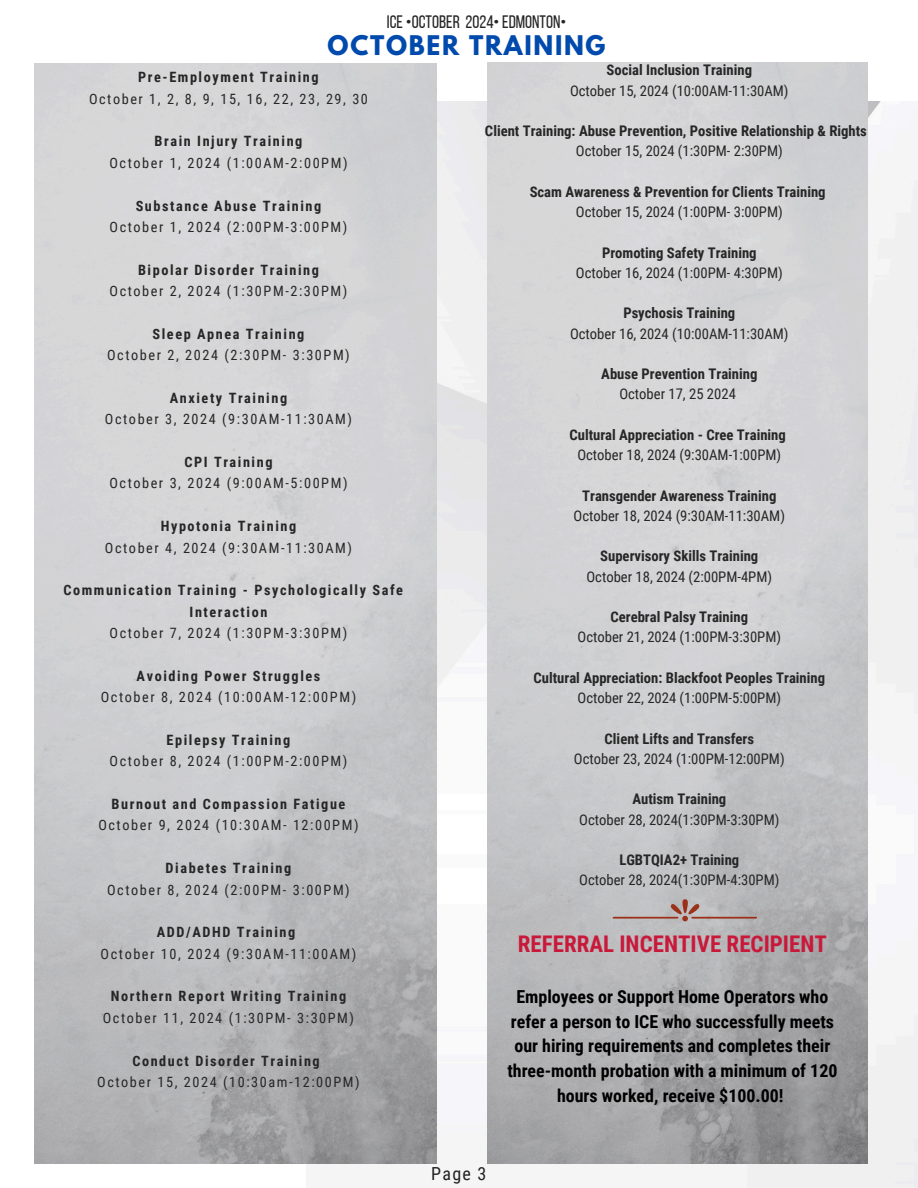
<style>
.page{position:relative;width:918px;height:1188px;background:#fff}
.page>*{position:absolute;margin:0;border:0;box-sizing:border-box;transform-origin:0 0}
.t1{font:700 24px "League Spartan";letter-spacing:.07em;color:#004aad}
.t2{font:700 22.95px "Roboto Condensed";color:#c9193b}
.t3{font:700 18px/24.8px "Roboto Condensed";color:#000;text-align:center}
.t4{font:18px "Bebas Neue";color:#262626}
.t5{font:18px "Roboto Condensed";color:#222}
.t6{font:14.7px "Roboto Condensed";color:#262626}
.t7{font:700 14.7px "Roboto Condensed";color:#262626}
.t8{font:14.25px "Roboto Condensed";letter-spacing:.11em;color:#262626}
.t9{font:700 14.25px "Roboto Condensed";letter-spacing:.11em;color:#262626}
</style>
<div class="page">
<img style="left:307px;top:102px;width:611px;height:1086px">
<img style="left:35px;top:64px;width:401px;height:1099px">
<img style="left:487px;top:63px;width:380px;height:1101px">
<svg style="left:671px;top:899px;width:29px;height:22px"></svg>
<hr style="left:613px;top:917px;width:65px;height:2px;background:#9b3118">
<hr style="left:691px;top:917px;width:66px;height:2px;background:#9b3118">
<p class="t4" style="left:387px;top:14px;width:181px">ICE•OCTOBER 2024• EDMONTON•</p>
<h1 class="t1" style="left:328px;top:33px;width:279px">OCTOBER TRAINING</h1>
<p class="t9" style="left:138px;top:69px;width:182px">Pre-Employment Training</p>
<p class="t8" style="left:89px;top:90px;width:280px">October 1, 2, 8, 9, 15, 16, 22, 23, 29, 30</p>
<p class="t9" style="left:155px;top:133px;width:149px">Brain Injury Training</p>
<p class="t8" style="left:109px;top:155px;width:240px">October 1, 2024 (1:00AM-2:00PM)</p>
<p class="t9" style="left:136px;top:197px;width:187px">Substance Abuse Training</p>
<p class="t8" style="left:110px;top:219px;width:239px">October 1, 2024 (2:00PM-3:00PM)</p>
<p class="t9" style="left:138px;top:261px;width:182px">Bipolar Disorder Training</p>
<p class="t8" style="left:110px;top:283px;width:239px">October 2, 2024 (1:30PM-2:30PM)</p>
<p class="t9" style="left:153px;top:326px;width:153px">Sleep Apnea Training</p>
<p class="t8" style="left:107px;top:347px;width:244px">October 2, 2024 (2:30PM- 3:30PM)</p>
<p class="t9" style="left:170px;top:390px;width:119px">Anxiety Training</p>
<p class="t8" style="left:105px;top:411px;width:249px">October 3, 2024 (9:30AM-11:30AM)</p>
<p class="t9" style="left:184px;top:454px;width:90px">CPI Training</p>
<p class="t8" style="left:109px;top:475px;width:240px">October 3, 2024 (9:00AM-5:00PM)</p>
<p class="t9" style="left:161px;top:518px;width:137px">Hypotonia Training</p>
<p class="t8" style="left:105px;top:539px;width:249px">October 4, 2024 (9:30AM-11:30AM)</p>
<p class="t9" style="left:63px;top:582px;width:341px">Communication Training - Psychologically Safe</p>
<p class="t9" style="left:190px;top:603px;width:79px">Interaction</p>
<p class="t8" style="left:110px;top:625px;width:239px">October 7, 2024 (1:30PM-3:30PM)</p>
<p class="t9" style="left:137px;top:668px;width:185px">Avoiding Power Struggles</p>
<p class="t8" style="left:101px;top:689px;width:257px">October 8, 2024 (10:00AM-12:00PM)</p>
<p class="t9" style="left:167px;top:732px;width:125px">Epilepsy Training</p>
<p class="t8" style="left:110px;top:753px;width:239px">October 8, 2024 (1:00PM-2:00PM)</p>
<p class="t9" style="left:112px;top:796px;width:235px">Burnout and Compassion Fatigue</p>
<p class="t8" style="left:98px;top:817px;width:262px">October 9, 2024 (10:30AM- 12:00PM)</p>
<p class="t9" style="left:166px;top:860px;width:127px">Diabetes Training</p>
<p class="t8" style="left:107px;top:881px;width:244px">October 8, 2024 (2:00PM- 3:00PM)</p>
<p class="t9" style="left:157px;top:924px;width:140px">ADD/ADHD Training</p>
<p class="t8" style="left:101px;top:945px;width:257px">October 10, 2024 (9:30AM-11:00AM)</p>
<p class="t9" style="left:111px;top:988px;width:237px">Northern Report Writing Training</p>
<p class="t8" style="left:103px;top:1010px;width:253px">October 11, 2024 (1:30PM- 3:30PM)</p>
<p class="t9" style="left:132px;top:1052px;width:189px">Conduct Disorder Training</p>
<p class="t8" style="left:97px;top:1074px;width:264px">October 15, 2024 (10:30am-12:00PM)</p>
<p class="t7" style="left:607px;top:62px;width:147px">Social Inclusion Training</p>
<p class="t6" style="left:570px;top:82px;width:220px">October 15, 2024 (10:00AM-11:30AM)</p>
<p class="t7" style="left:485px;top:123px;width:383px">Client Training: Abuse Prevention, Positive Relationship &amp; Rights</p>
<p class="t6" style="left:576px;top:143px;width:208px">October 15, 2024 (1:30PM- 2:30PM)</p>
<p class="t7" style="left:530px;top:183px;width:297px">Scam Awareness &amp; Prevention for Clients Training</p>
<p class="t6" style="left:576px;top:204px;width:208px">October 15, 2024 (1:00PM- 3:00PM)</p>
<p class="t7" style="left:602px;top:244px;width:156px">Promoting Safety Training</p>
<p class="t6" style="left:576px;top:264px;width:208px">October 16, 2024 (1:00PM- 4:30PM)</p>
<p class="t7" style="left:623px;top:305px;width:113px">Psychosis Training</p>
<p class="t6" style="left:570px;top:325px;width:220px">October 16, 2024 (10:00AM-11:30AM)</p>
<p class="t7" style="left:601px;top:366px;width:158px">Abuse Prevention Training</p>
<p class="t6" style="left:619px;top:386px;width:118px">October 17, 25 2024</p>
<p class="t7" style="left:569px;top:426px;width:218px">Cultural Appreciation - Cree Training</p>
<p class="t6" style="left:577px;top:447px;width:205px">October 18, 2024 (9:30AM-1:00PM)</p>
<p class="t7" style="left:582px;top:487px;width:196px">Transgender Awareness Training</p>
<p class="t6" style="left:574px;top:507px;width:213px">October 18, 2024 (9:30AM-11:30AM)</p>
<p class="t7" style="left:600px;top:548px;width:160px">Supervisory Skills Training</p>
<p class="t6" style="left:587px;top:568px;width:187px">October 18, 2024 (2:00PM-4PM)</p>
<p class="t7" style="left:611px;top:609px;width:139px">Cerebral Palsy Training</p>
<p class="t6" style="left:578px;top:629px;width:205px">October 21, 2024 (1:00PM-3:30PM)</p>
<p class="t7" style="left:534px;top:669px;width:293px">Cultural Appreciation: Blackfoot Peoples Training</p>
<p class="t6" style="left:578px;top:690px;width:205px">October 22, 2024 (1:00PM-5:00PM)</p>
<p class="t7" style="left:605px;top:730px;width:151px">Client Lifts and Transfers</p>
<p class="t6" style="left:574px;top:750px;width:212px">October 23, 2024 (1:00PM-12:00PM)</p>
<p class="t7" style="left:632px;top:791px;width:95px">Autism Training</p>
<p class="t6" style="left:579px;top:811px;width:202px">October 28, 2024(1:30PM-3:30PM)</p>
<p class="t7" style="left:619px;top:852px;width:121px">LGBTQIA2+ Training</p>
<p class="t6" style="left:579px;top:872px;width:202px">October 28, 2024(1:30PM-4:30PM)</p>
<p class="t2" style="left:518px;top:931px;width:311px">REFERRAL INCENTIVE RECIPIENT</p>
<p class="t3" style="left:507px;top:984px;width:332px">Employees or Support Home Operators who refer a person to ICE who successfully meets our hiring requirements and completes their three-month probation with a minimum of 120 hours worked, receive $100.00!</p>
<h3 class="t5" style="left:431px;top:1163px;width:57px">Page 3</h3>
</div>
